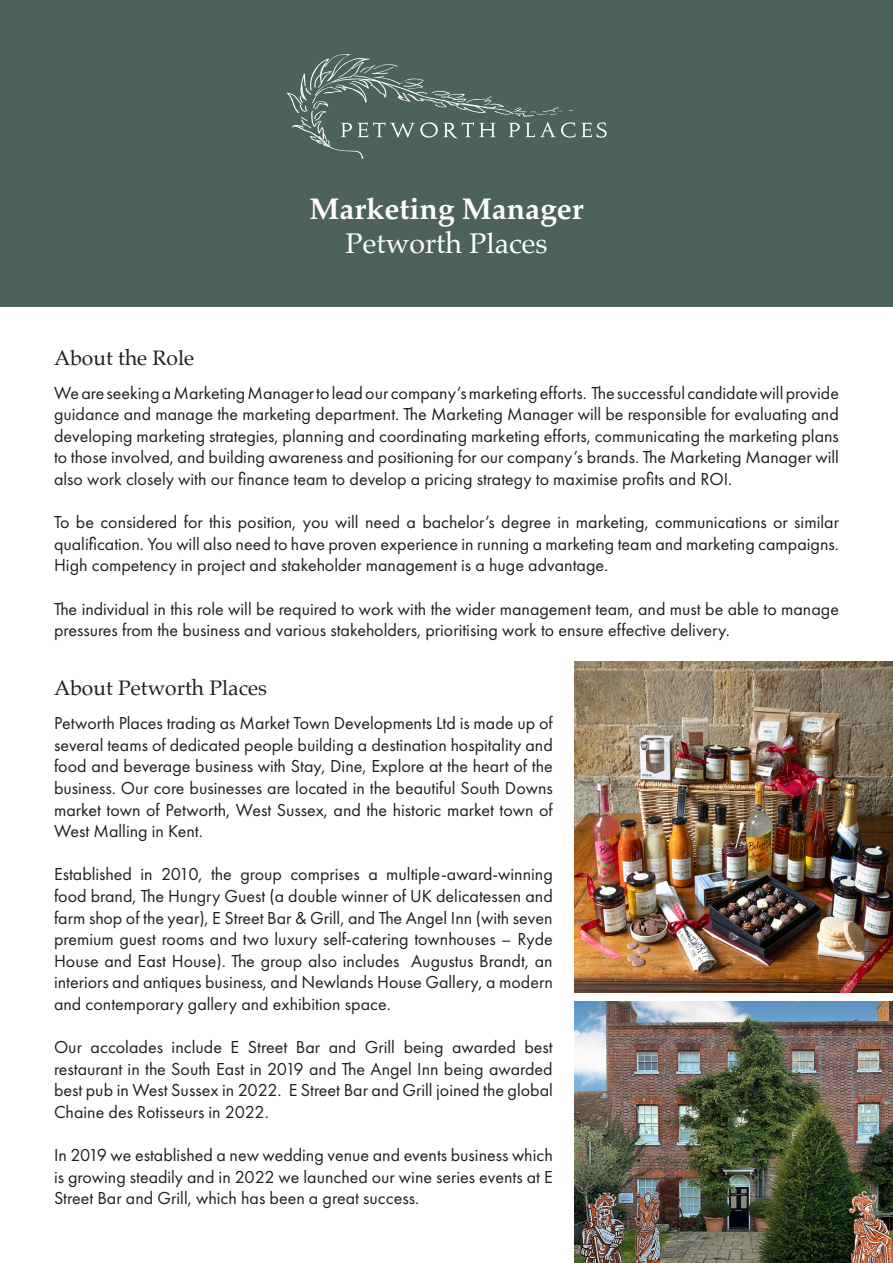
<style>
.page{position:relative;width:893px;height:1263px;background:#fff}
.page>*{position:absolute;margin:0;border:0;box-sizing:border-box;transform-origin:0 0}
.t1{font:700 30px "Palatino";color:#fff}
.t2{font:28.5px "Palatino";color:#fff}
.t3{font:21px "Palatino";color:#231f20}
.t4{font:18px/21.6px "Futura PT";color:#231f20;text-align:justify}
</style>
<div class="page">
<div style="left:0;top:0;width:893px;height:306px;background:#4d625a"></div>
<svg style="left:286px;top:54px;width:320px;height:104px"></svg>
<img style="left:574px;top:661px;width:319px;height:332px">
<img style="left:574px;top:1001px;width:319px;height:262px">
<p class="t1" style="left:309px;top:183px;width:276px">Marketing Manager</p>
<p class="t2" style="left:346px;top:220px;width:203px">Petworth Places</p>
<p class="t3" style="left:54px;top:340px;width:142px">About the Role</p>
<p class="t4" style="left:54px;top:382px;width:786px">We are seeking a Marketing Manager to lead our company’s marketing efforts. The successful candidate will provide guidance and manage the marketing department. The Marketing Manager will be responsible for evaluating and developing marketing strategies, planning and coordinating marketing efforts, communicating the marketing plans to those involved, and building awareness and positioning for our company’s brands. The Marketing Manager will also work closely with our finance team to develop a pricing strategy to maximise profits and ROI.</p>
<p class="t4" style="left:54px;top:511px;width:786px">To be considered for this position, you will need a bachelor’s degree in marketing, communications or similar qualification. You will also need to have proven experience in running a marketing team and marketing campaigns.<br>High competency in project and stakeholder management is a huge advantage.</p>
<p class="t4" style="left:54px;top:598px;width:786px">The individual in this role will be required to work with the wider management team, and must be able to manage pressures from the business and various stakeholders, prioritising work to ensure effective delivery.</p>
<p class="t3" style="left:54px;top:670px;width:214px">About Petworth Places</p>
<p class="t4" style="left:54px;top:712px;width:500px">Petworth Places trading as Market Town Developments Ltd is made up of several teams of dedicated people building a destination hospitality and food and beverage business with Stay, Dine, Explore at the heart of the business. Our core businesses are located in the beautiful South Downs market town of Petworth, West Sussex, and the historic market town of West Malling in Kent.</p>
<p class="t4" style="left:54px;top:863px;width:500px">Established in 2010, the group comprises a multiple-award-winning food brand, The Hungry Guest (a double winner of UK delicatessen and farm shop of the year), E Street Bar &amp; Grill, and The Angel Inn (with seven premium guest rooms and two luxury self-catering townhouses – Ryde House and East House). The group also includes Augustus Brandt, an interiors and antiques business, and Newlands House Gallery, a modern and contemporary gallery and exhibition space.</p>
<p class="t4" style="left:54px;top:1036px;width:500px">Our accolades include E Street Bar and Grill being awarded best restaurant in the South East in 2019 and The Angel Inn being awarded best pub in West Sussex in 2022. E Street Bar and Grill joined the global Chaine des Rotisseurs in 2022.</p>
<p class="t4" style="left:54px;top:1144px;width:500px">In 2019 we established a new wedding venue and events business which is growing steadily and in 2022 we launched our wine series events at E Street Bar and Grill, which has been a great success.</p>
</div>
